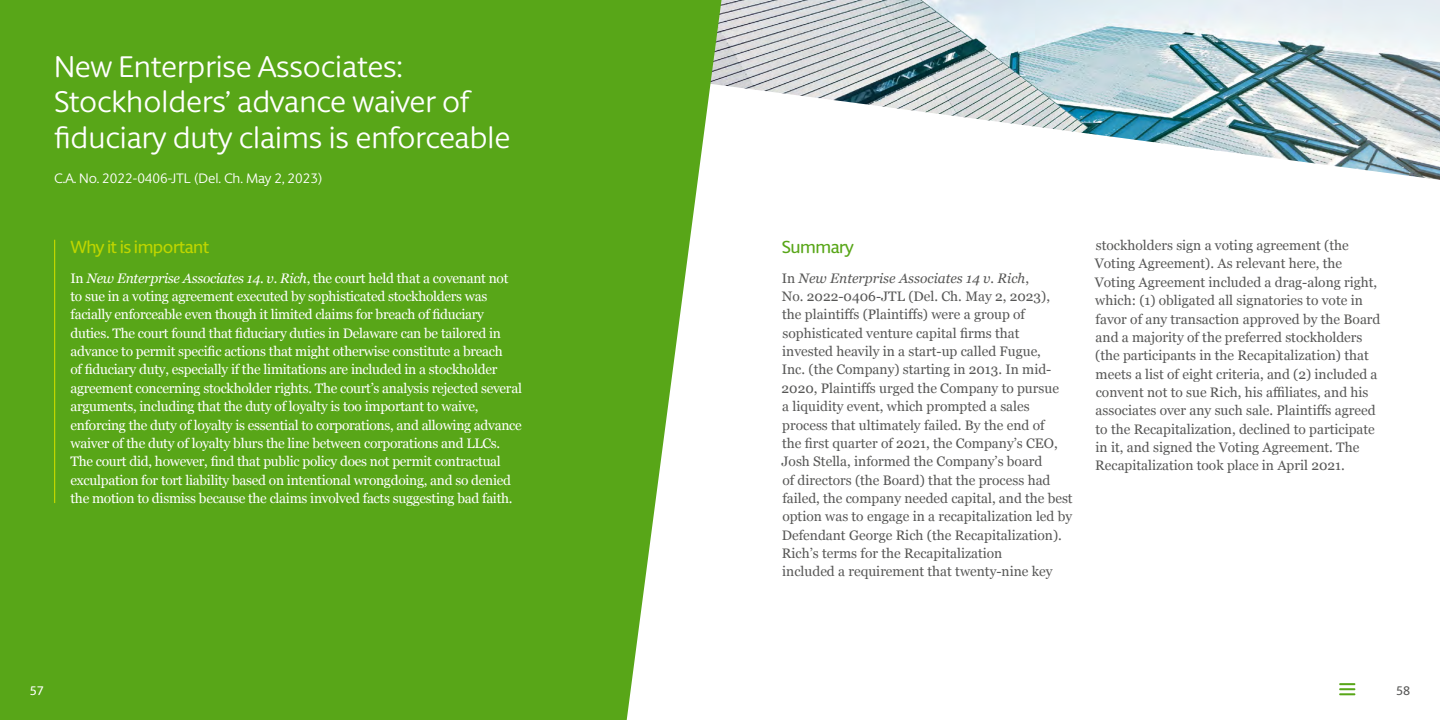
<style>
.page{position:relative;width:1440px;height:720px;background:#fff}
.page>*{position:absolute;margin:0;border:0;box-sizing:border-box;transform-origin:0 0}
.t1{font:30px/35.6px "Berlingske Sans Round";color:#fff}
.t2{font:500 17.5px "Berlingske Sans Round";letter-spacing:-.03em;color:#bed600}
.t3{font:500 17.5px "Berlingske Sans Round";letter-spacing:-.03em;color:#58a618}
.t4{font:13.75px/18.4px "Georgia";color:#575756}
.t5{font:13.75px/18.4px "Georgia";letter-spacing:-.02em;color:#fff}
.t6{font:13.75px "Berlingske Sans Round";color:#fff}
.t7{font:500 12.5px "Berlingske Sans Round";color:#fff}
.t8{font:500 12.5px "Berlingske Sans Round";color:#575756}
.s1{font-style:italic}
</style>
<div class="page">
<svg style="left:1339px;top:683px;width:16px;height:12px"></svg>
<img style="left:722px;top:0;width:718px;height:180px">
<div style="left:0;top:0;width:722px;height:720px;background:#58a618"></div>
<hr style="left:54px;top:240px;width:1px;height:263px;background:#bed600">
<h1 class="t1" style="left:54px;top:47px;width:458px">New Enterprise Associates:<br>Stockholders’ advance waiver of fiduciary duty claims is enforceable</h1>
<p class="t6" style="left:54px;top:169px;width:270px">C.A. No. 2022-0406-JTL (Del. Ch. May 2, 2023)</p>
<p class="t2" style="left:71px;top:235px;width:140px">Why it is important</p>
<p class="t5" style="left:71px;top:268px;width:453px">In <span class="s1">New Enterprise Associates 14. v. Rich</span>, the court held that a covenant not to sue in a voting agreement executed by sophisticated stockholders was facially enforceable even though it limited claims for breach of fiduciary duties. The court found that fiduciary duties in Delaware can be tailored in advance to permit specific actions that might otherwise constitute a breach<br>of fiduciary duty, especially if the limitations are included in a stockholder agreement concerning stockholder rights. The court’s analysis rejected several arguments, including that the duty of loyalty is too important to waive, enforcing the duty of loyalty is essential to corporations, and allowing advance waiver of the duty of loyalty blurs the line between corporations and LLCs.<br>The court did, however, find that public policy does not permit contractual exculpation for tort liability based on intentional wrongdoing, and so denied the motion to dismiss because the claims involved facts suggesting bad faith.</p>
<p class="t3" style="left:782px;top:235px;width:73px">Summary</p>
<p class="t4" style="left:781px;top:268px;width:293px">In <span class="s1">New Enterprise Associates 14 v. Rich</span>,<br>No. 2022-0406-JTL (Del. Ch. May 2, 2023),<br>the plaintiffs (Plaintiffs) were a group of sophisticated venture capital firms that invested heavily in a start-up called Fugue,<br>Inc. (the Company) starting in 2013. In mid-2020, Plaintiffs urged the Company to pursue<br>a liquidity event, which prompted a sales process that ultimately failed. By the end of<br>the first quarter of 2021, the Company’s CEO, Josh Stella, informed the Company’s board<br>of directors (the Board) that the process had failed, the company needed capital, and the best option was to engage in a recapitalization led by Defendant George Rich (the Recapitalization).<br>Rich’s terms for the Recapitalization<br>included a requirement that twenty-nine key</p>
<p class="t4" style="left:1095px;top:236px;width:287px">stockholders sign a voting agreement (the Voting Agreement). As relevant here, the Voting Agreement included a drag-along right, which: (1) obligated all signatories to vote in favor of any transaction approved by the Board and a majority of the preferred stockholders (the participants in the Recapitalization) that meets a list of eight criteria, and (2) included a convent not to sue Rich, his affiliates, and his associates over any such sale. Plaintiffs agreed to the Recapitalization, declined to participate in it, and signed the Voting Agreement. The Recapitalization took place in April 2021.</p>
<p class="t7" style="left:30px;top:682px;width:16px">57</p>
<p class="t8" style="left:1396px;top:682px;width:16px">58</p>
</div>
